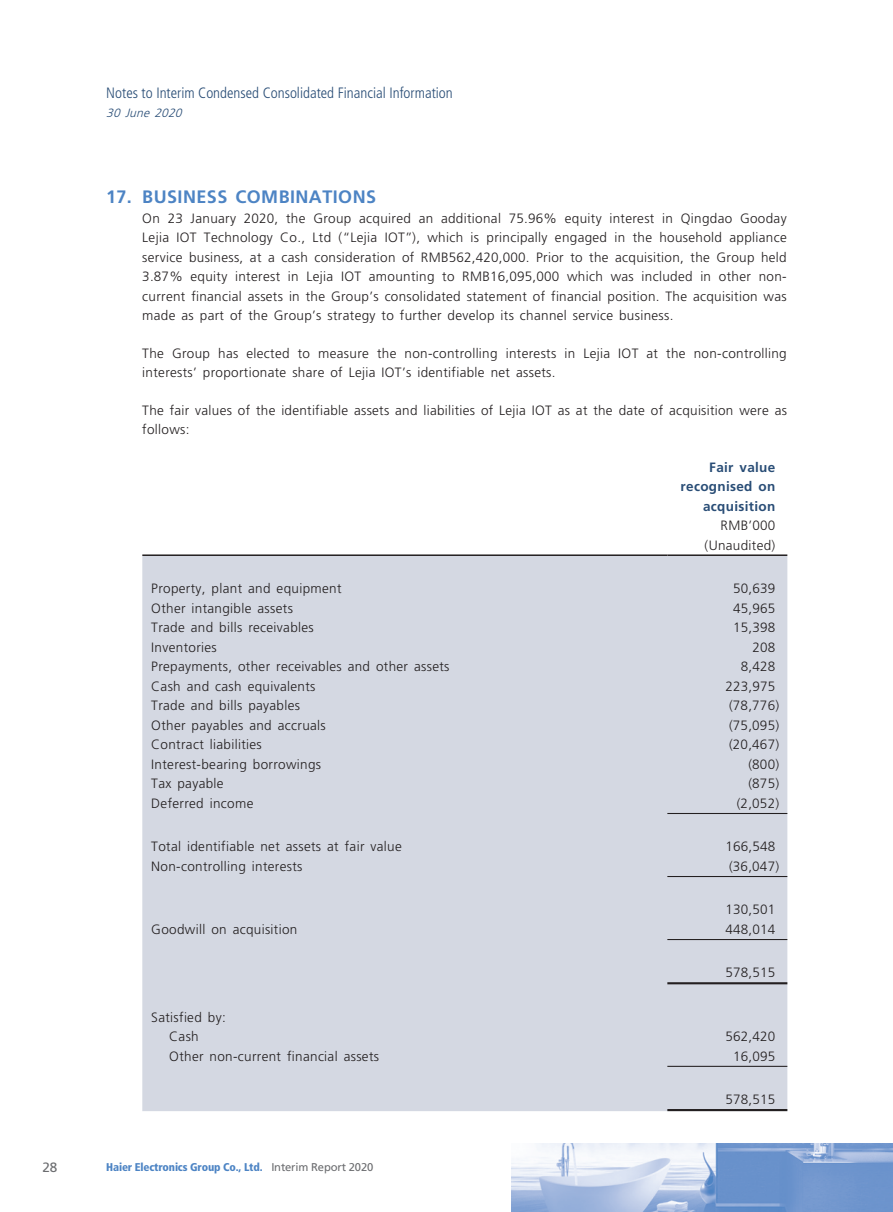
<style>
.page{position:relative;width:893px;height:1212px;background:#fff}
.page>*{position:absolute;margin:0;border:0;box-sizing:border-box;transform-origin:0 0}
._03_H1{font:700 18px "Frutiger LT Std";letter-spacing:.025em;color:#4d84c4}
.t1{font:300 condensed 15px "Frutiger LT Std";color:#294d76}
._12___P2{font:300 13.5px/19.5px "Frutiger LT Std";letter-spacing:.025em;color:#231f20}
._15_Table_Stub{font:300 13.5px "Frutiger LT Std";letter-spacing:.025em;color:#231f20}
._01_Body_Text{font:300 13.5px "Frutiger LT Std";letter-spacing:.015em;color:#231f20}
._01_Body_Text-2{font:700 13.5px/19.5px "Frutiger LT Std";letter-spacing:.025em;color:#294d76;text-align:right}
.t2{font:13.5px "Frutiger LT Std";color:#6c6d70}
.t3{font:italic 300 12px "Frutiger LT Std";color:#294d76}
.t4{font:900 condensed 11.25px "Frutiger LT Std";letter-spacing:-.015em;color:#4d84c4}
.s1{font-weight:400;font-stretch:normal;color:#6c6d70}
</style>
<div class="page">
<img style="left:512px;top:1144px;width:381px;height:68px">
<div style="left:142px;top:556px;width:645px;height:555px;background:#d4d8e2"></div>
<hr style="left:142px;top:554px;width:525px;height:2px;background:#231f20">
<hr style="left:667px;top:554px;width:120px;height:2px;background:#231f20">
<hr style="left:667px;top:813px;width:120px;height:1px;background:#231f20">
<hr style="left:667px;top:876px;width:120px;height:1px;background:#231f20">
<hr style="left:667px;top:939px;width:120px;height:1px;background:#231f20">
<hr style="left:667px;top:982px;width:120px;height:2px;background:#231f20">
<hr style="left:667px;top:1066px;width:120px;height:1px;background:#231f20">
<hr style="left:667px;top:1109px;width:120px;height:2px;background:#231f20">
<p class="t1" style="left:106px;top:85px;width:348px">Notes to Interim Condensed Consolidated Financial Information</p>
<p class="t3" style="left:106px;top:106px;width:80px">30 June 2020</p>
<p class="_03_H1" style="left:106px;top:186px;width:271px">17. BUSINESS COMBINATIONS</p>
<p class="_12___P2" style="left:142px;top:208px;width:646px;text-align:justify">On 23 January 2020, the Group acquired an additional 75.96% equity interest in Qingdao Gooday Lejia IOT Technology Co., Ltd (“Lejia IOT”), which is principally engaged in the household appliance service business, at a cash consideration of RMB562,420,000. Prior to the acquisition, the Group held 3.87% equity interest in Lejia IOT amounting to RMB16,095,000 which was included in other non&shy;current financial assets in the Group’s consolidated statement of financial position. The acquisition was made as part of the Group’s strategy to further develop its channel service business.</p>
<p class="_12___P2" style="left:142px;top:343px;width:646px">The Group has elected to measure the non-controlling interests in Lejia IOT at the non-controlling interests’ proportionate share of Lejia IOT’s identifiable net assets.</p>
<p class="_12___P2" style="left:142px;top:400px;width:646px">The fair values of the identifiable assets and liabilities of Lejia IOT as at the date of acquisition were as follows:</p>
<p class="_01_Body_Text-2" style="left:681px;top:457px;width:96px">Fair value recognised on acquisition</p>
<p class="_01_Body_Text" style="left:720px;top:518px;width:56px">RMB’000</p>
<p class="_01_Body_Text" style="left:705px;top:537px;width:72px">(Unaudited)</p>
<p class="_15_Table_Stub" style="left:151px;top:581px;width:192px">Property, plant and equipment</p>
<p class="_01_Body_Text" style="left:733px;top:581px;width:44px">50,639</p>
<p class="_15_Table_Stub" style="left:151px;top:600px;width:143px">Other intangible assets</p>
<p class="_01_Body_Text" style="left:733px;top:600px;width:44px">45,965</p>
<p class="_15_Table_Stub" style="left:151px;top:620px;width:164px">Trade and bills receivables</p>
<p class="_01_Body_Text" style="left:733px;top:620px;width:44px">15,398</p>
<p class="_15_Table_Stub" style="left:151px;top:639px;width:67px">Inventories</p>
<p class="_01_Body_Text" style="left:752px;top:639px;width:24px">208</p>
<p class="_15_Table_Stub" style="left:151px;top:659px;width:300px">Prepayments, other receivables and other assets</p>
<p class="_01_Body_Text" style="left:741px;top:659px;width:36px">8,428</p>
<p class="_15_Table_Stub" style="left:151px;top:678px;width:166px">Cash and cash equivalents</p>
<p class="_01_Body_Text" style="left:725px;top:678px;width:51px">223,975</p>
<p class="_15_Table_Stub" style="left:151px;top:698px;width:150px">Trade and bills payables</p>
<p class="_01_Body_Text" style="left:729px;top:698px;width:52px">(78,776)</p>
<p class="_15_Table_Stub" style="left:151px;top:717px;width:176px">Other payables and accruals</p>
<p class="_01_Body_Text" style="left:729px;top:717px;width:52px">(75,095)</p>
<p class="_15_Table_Stub" style="left:151px;top:737px;width:112px">Contract liabilities</p>
<p class="_01_Body_Text" style="left:729px;top:737px;width:52px">(20,467)</p>
<p class="_15_Table_Stub" style="left:151px;top:756px;width:171px">Interest-bearing borrowings</p>
<p class="_01_Body_Text" style="left:748px;top:756px;width:32px">(800)</p>
<p class="_15_Table_Stub" style="left:151px;top:776px;width:74px">Tax payable</p>
<p class="_01_Body_Text" style="left:748px;top:776px;width:32px">(875)</p>
<p class="_15_Table_Stub" style="left:151px;top:795px;width:104px">Deferred income</p>
<p class="_01_Body_Text" style="left:737px;top:795px;width:44px">(2,052)</p>
<p class="_15_Table_Stub" style="left:151px;top:839px;width:252px">Total identifiable net assets at fair value</p>
<p class="_01_Body_Text" style="left:725px;top:839px;width:51px">166,548</p>
<p class="_15_Table_Stub" style="left:151px;top:858px;width:153px">Non-controlling interests</p>
<p class="_01_Body_Text" style="left:729px;top:858px;width:52px">(36,047)</p>
<p class="_01_Body_Text" style="left:725px;top:902px;width:51px">130,501</p>
<p class="_15_Table_Stub" style="left:151px;top:921px;width:148px">Goodwill on acquisition</p>
<p class="_01_Body_Text" style="left:725px;top:921px;width:51px">448,014</p>
<p class="_01_Body_Text" style="left:725px;top:965px;width:51px">578,515</p>
<p class="_15_Table_Stub" style="left:151px;top:1009px;width:76px">Satisfied by:</p>
<p class="_15_Table_Stub" style="left:169px;top:1029px;width:31px">Cash</p>
<p class="_01_Body_Text" style="left:725px;top:1029px;width:51px">562,420</p>
<p class="_15_Table_Stub" style="left:169px;top:1048px;width:211px">Other non-current financial assets</p>
<p class="_01_Body_Text" style="left:733px;top:1048px;width:44px">16,095</p>
<p class="_01_Body_Text" style="left:725px;top:1092px;width:51px">578,515</p>
<p class="t2" style="left:43px;top:1159px;width:16px">28</p>
<p class="t4" style="left:106px;top:1160px;width:269px">Haier Electronics Group Co., Ltd. <span class="s1">Interim Report 2020</span></p>
</div>
